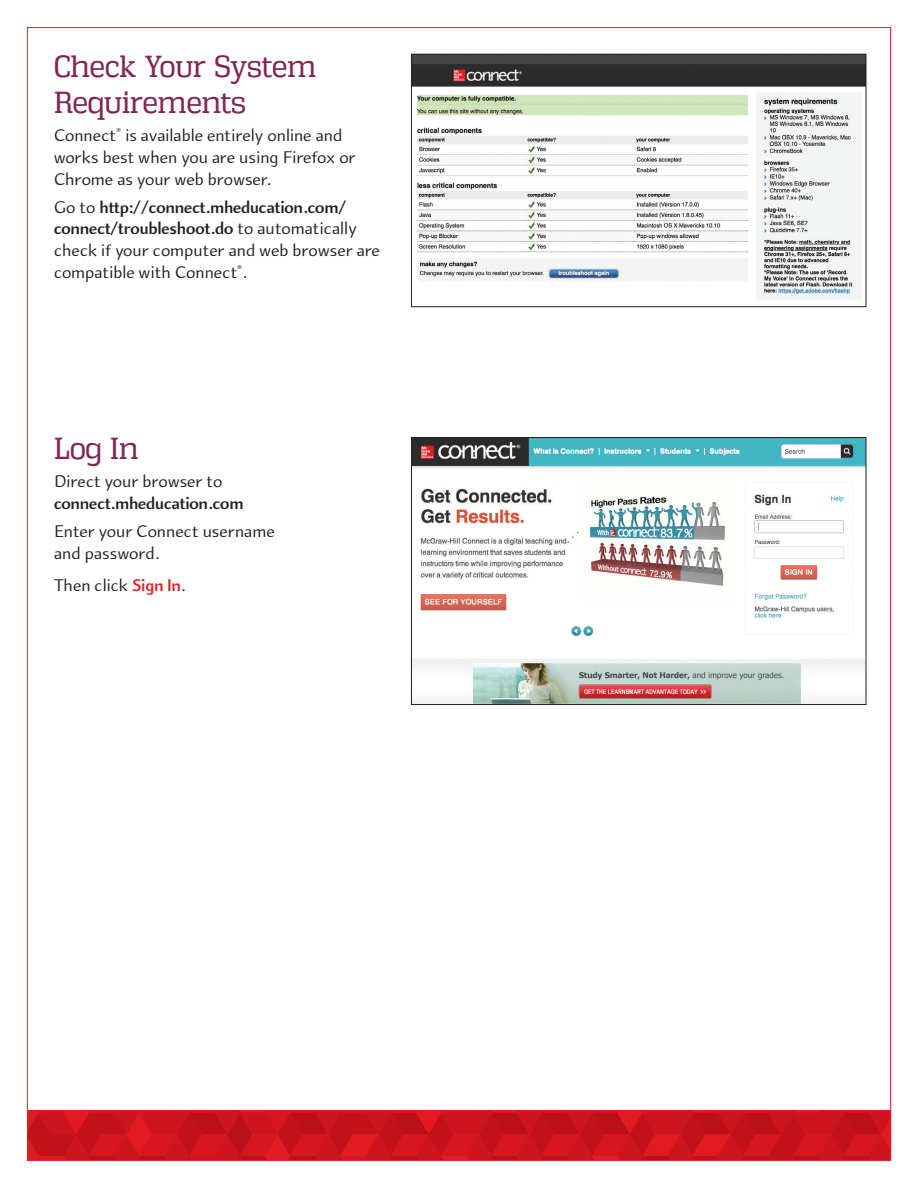
<style>
.page{position:relative;width:918px;height:1188px;background:#fff}
.page>*{position:absolute;margin:0;border:0;box-sizing:border-box;transform-origin:0 0}
.t1{font:30px/36px "Vectipede Bk";color:#7f2654}
.t2{font:18px/21.6px "Arum Sans";color:#231f20}
.t3{font:700 18px/21.6px "Arum Sans";letter-spacing:-.005em;color:#231f20}
.s1{font-weight:700}
.s2{font-weight:400}
.s3{font-weight:700;color:#e41e25}
</style>
<div class="page">
<img style="left:413px;top:56px;width:451px;height:244px">
<div style="left:411px;top:54px;width:455px;height:253px;border:1px solid #231f20"></div>
<img style="left:413px;top:439px;width:451px;height:264px">
<div style="left:411px;top:437px;width:455px;height:268px;border:1px solid #231f20"></div>
<svg style="left:29px;top:1111px;width:860px;height:48px"></svg>
<p class="t1" style="left:54px;top:48px;width:264px">Check Your System<br>Requirements</p>
<p class="t2" style="left:54px;top:125px;width:303px">Connect<sup>®</sup> is available entirely online and works best when you are using Firefox or<br>Chrome as your web browser.</p>
<p class="t2" style="left:54px;top:197px;width:327px">Go to <span class="s1">http://connect.mheducation.com/ connect/troubleshoot.do</span> to automatically check if your computer and web browser are compatible with Connect<sup>®</sup>.</p>
<p class="t1" style="left:54px;top:430px;width:86px">Log In</p>
<p class="t3" style="left:54px;top:471px;width:191px"><span class="s2">Direct your browser to </span>connect.mheducation.com</p>
<p class="t2" style="left:54px;top:521px;width:222px">Enter your Connect username and password.</p>
<p class="t2" style="left:54px;top:574px;width:133px">Then click <span class="s3">Sign In</span>.</p>
</div>
